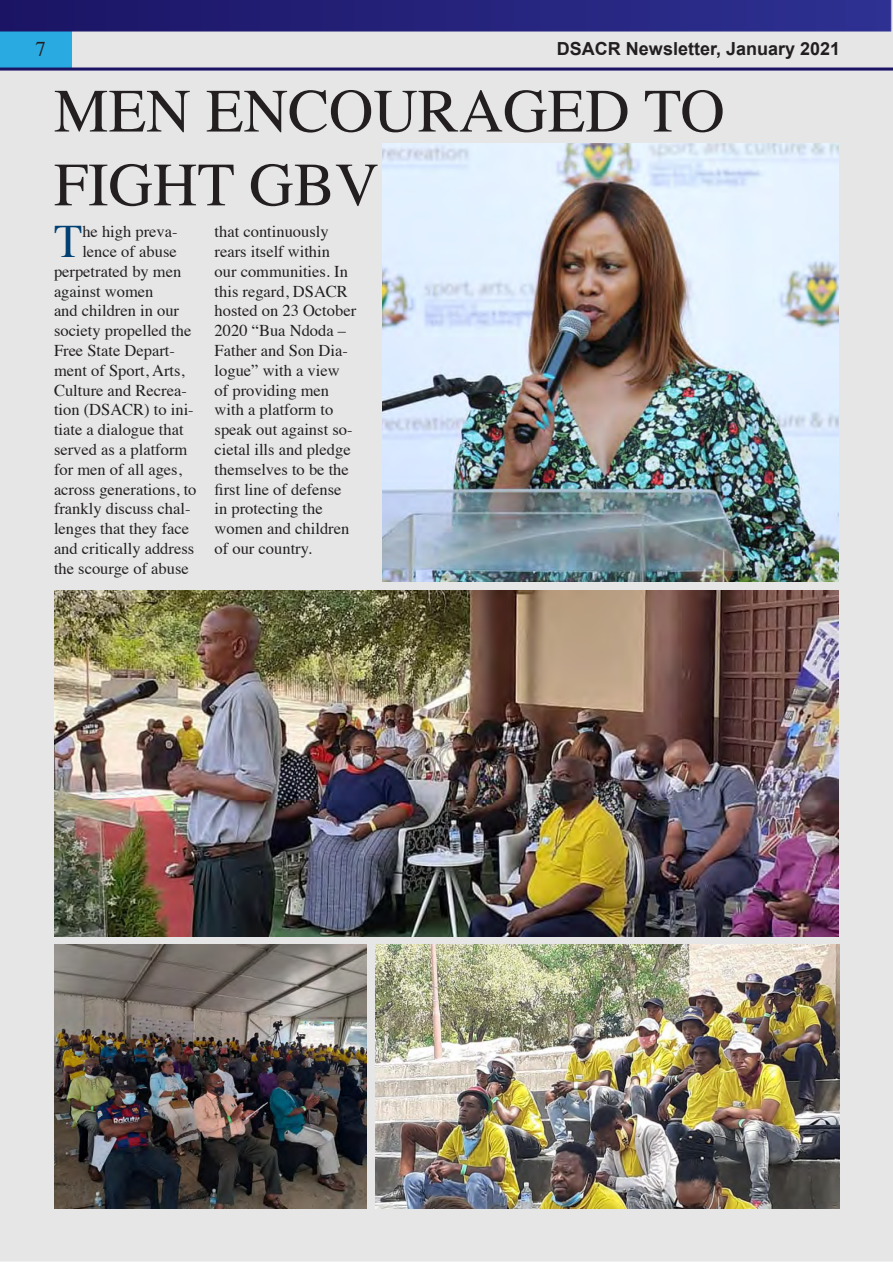
<style>
.page{position:relative;width:893px;height:1263px;background:#fff}
.page>*{position:absolute;margin:0;border:0;box-sizing:border-box;transform-origin:0 0}
.t1{font:61.5px/73.8px "Times";color:#231f20}
.t2{font:46.5px "Times";color:#004072}
.t3{font:21px "Times";color:#231f20}
.t4{font:700 18px "Arial";color:#231f20}
.t5{font:16.5px/19.8px "Times";color:#231f20}
</style>
<div class="page">
<img style="left:0;top:0;width:893px;height:1262px">
<img style="left:383px;top:143px;width:456px;height:438px">
<img style="left:54px;top:590px;width:785px;height:346px">
<img style="left:375px;top:945px;width:464px;height:264px">
<img style="left:54px;top:945px;width:312px;height:264px">
<p class="t3" style="left:35px;top:30px;width:12px">7</p>
<p class="t4" style="left:557px;top:36px;width:285px">DSACR Newsletter, January 2021</p>
<p class="t1" style="left:54px;top:69px;width:672px">MEN ENCOURAGED TO<br>FIGHT GBV</p>
<p class="t2" style="left:54px;top:198px;width:30px">T</p>
<p class="t5" style="left:82px;top:220px;width:97px">he high preva-</p>
<p class="t5" style="left:215px;top:220px;width:143px">that continuously rears itself within<br>our communities. In this regard, DSACR hosted on 23 October<br>2020 “Bua Ndoda –<br>Father and Son Dia&shy;logue” with a view of providing men with a platform to speak out against so&shy;cietal ills and pledge themselves to be the first line of defense in protecting the women and children of our country.</p>
<p class="t5" style="left:82px;top:240px;width:96px">lence of abuse</p>
<p class="t5" style="left:54px;top:260px;width:129px">perpetrated by men</p>
<p class="t5" style="left:54px;top:280px;width:101px">against women</p>
<p class="t5" style="left:54px;top:299px;width:127px">and children in our</p>
<p class="t5" style="left:54px;top:319px;width:139px">society propelled the</p>
<p class="t5" style="left:54px;top:339px;width:122px">Free State Depart-</p>
<p class="t5" style="left:54px;top:359px;width:132px">ment of Sport, Arts,</p>
<p class="t5" style="left:54px;top:379px;width:134px">Culture and Recrea-</p>
<p class="t5" style="left:54px;top:398px;width:141px">tion (DSACR) to ini-</p>
<p class="t5" style="left:54px;top:418px;width:131px">tiate a dialogue that</p>
<p class="t5" style="left:54px;top:438px;width:135px">served as a platform</p>
<p class="t5" style="left:54px;top:458px;width:129px">for men of all ages,</p>
<p class="t5" style="left:54px;top:478px;width:144px">across generations, to</p>
<p class="t5" style="left:54px;top:497px;width:138px">frankly discuss chal-</p>
<p class="t5" style="left:54px;top:517px;width:137px">lenges that they face</p>
<p class="t5" style="left:54px;top:537px;width:142px">and critically address</p>
<p class="t5" style="left:54px;top:557px;width:136px">the scourge of abuse</p>
</div>
